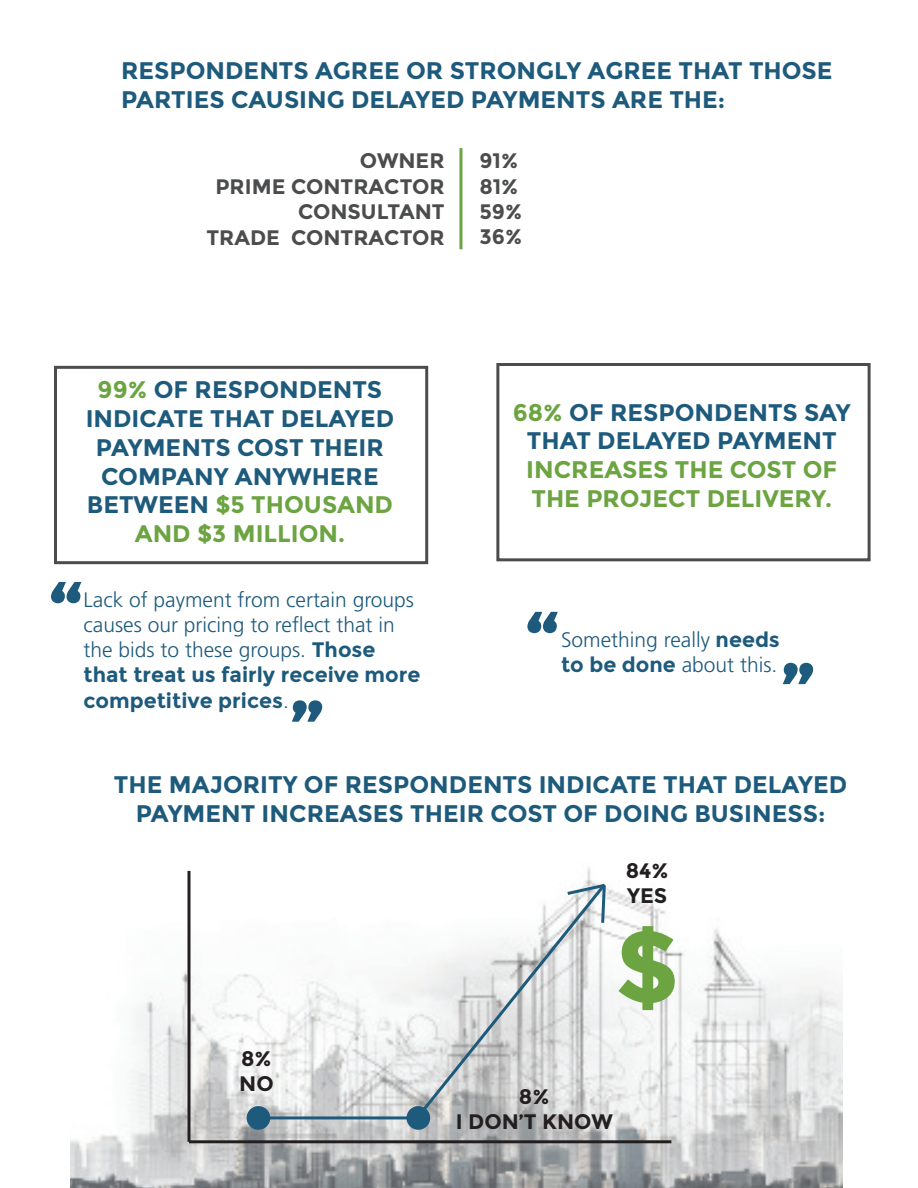
<style>
.page{position:relative;width:918px;height:1188px;background:#fff}
.page>*{position:absolute;margin:0;border:0;box-sizing:border-box;transform-origin:0 0}
.t1{font:700 102px "Montserrat";color:#6ca442}
.t2{font:700 84px "Montserrat";color:#1d5a7c}
.t3{font:700 24px/28.8px "Montserrat";color:#1d5a7c;text-align:center}
.t4{font:700 24px/28.8px "Montserrat";color:#6ca442}
.t5{font:300 21px/25.2px "Frutiger LT Std";color:#1d5a7c}
.t6{font:700 21px/25.5px "Montserrat";color:#4b4c4d;text-align:right}
.t7{font:700 21px/25.2px "Montserrat";color:#1d5a7c}
.t8{font:700 21px/25.2px "Montserrat";color:#231f20}
.s1{color:#6ca442}
.s2{font-family:"Montserrat";font-weight:700}
.s3{font-family:"Frutiger LT Std";font-weight:300}
</style>
<div class="page">
<img style="left:70px;top:488px;width:773px;height:700px">
<div style="left:496px;top:363px;width:375px;height:198px;border:3px solid #4b4c4d"></div>
<hr style="left:459px;top:148px;width:3px;height:101px;background:#6ca442">
<hr style="left:189px;top:1140px;width:482px;height:3px;background:#231f20">
<hr style="left:188px;top:871px;width:2px;height:271px;background:#231f20">
<div style="left:247px;top:1106px;width:23px;height:24px;background:#1d5a7c;border-radius:50%"></div>
<div style="left:406px;top:1106px;width:24px;height:24px;background:#1d5a7c;border-radius:50%"></div>
<hr style="left:265px;top:1116px;width:153px;height:3px;background:#1d5a7c">
<svg style="left:414px;top:880px;width:195px;height:241px"></svg>
<div style="left:54px;top:366px;width:374px;height:198px;border:3px solid #4b4c4d"></div>
<svg style="left:564px;top:882px;width:43px;height:44px"></svg>
<p class="t3" style="left:121px;top:56px;width:713px;text-align:left">RESPONDENTS AGREE OR STRONGLY AGREE THAT THOSE<br>PARTIES CAUSING DELAYED PAYMENTS ARE THE:</p>
<p class="t6" style="left:206px;top:148px;width:240px">OWNER<br>PRIME CONTRACTOR<br>CONSULTANT<br>TRADE CONTRACTOR</p>
<p class="t6" style="left:479px;top:148px;width:44px;text-align:left">91%<br>81%<br>59%<br>36%</p>
<p class="t3" style="left:86px;top:375px;width:310px"><span class="s1">99%</span> OF RESPONDENTS<br>INDICATE THAT DELAYED<br>PAYMENTS COST THEIR<br>COMPANY ANYWHERE<br>BETWEEN <span class="s1">$5 THOUSAND<br>AND $3 MILLION.</span></p>
<h2 class="t2" style="left:48px;top:561px;width:37px">“</h2>
<p class="t5" style="left:84px;top:587px;width:332px">Lack of payment from certain groups causes our pricing to reflect that in the bids to these groups. <span class="s2">Those</span></p>
<p class="t7" style="left:84px;top:662px;width:338px">that treat us fairly receive more competitive prices<span class="s3">.</span></p>
<h2 class="t2" style="left:325px;top:742px;width:37px;rotate:-180deg">“</h2>
<p class="t3" style="left:513px;top:398px;width:340px"><span class="s1">68%</span> OF RESPONDENTS SAY<br>THAT DELAYED PAYMENT</p>
<p class="t4" style="left:526px;top:455px;width:313px">INCREASES THE COST OF<br>THE PROJECT DELIVERY.</p>
<h2 class="t2" style="left:524px;top:591px;width:37px">“</h2>
<p class="t5" style="left:561px;top:627px;width:220px">Something really <span class="s2">needs to be done</span> about this.</p>
<h2 class="t2" style="left:816px;top:705px;width:37px;rotate:-180deg">“</h2>
<p class="t3" style="left:114px;top:771px;width:735px">THE MAJORITY OF RESPONDENTS INDICATE THAT DELAYED<br>PAYMENT INCREASES THEIR COST OF DOING BUSINESS:</p>
<p class="t8" style="left:626px;top:858px;width:45px">84%<br>YES</p>
<p class="t8" style="left:239px;top:1046px;width:36px">8%<br>NO</p>
<h1 class="t1" style="left:615px;top:906px;width:66px">$</h1>
<p class="t8" style="left:456px;top:1084px;width:159px;text-align:center">8%<br>I DON’T KNOW</p>
</div>
